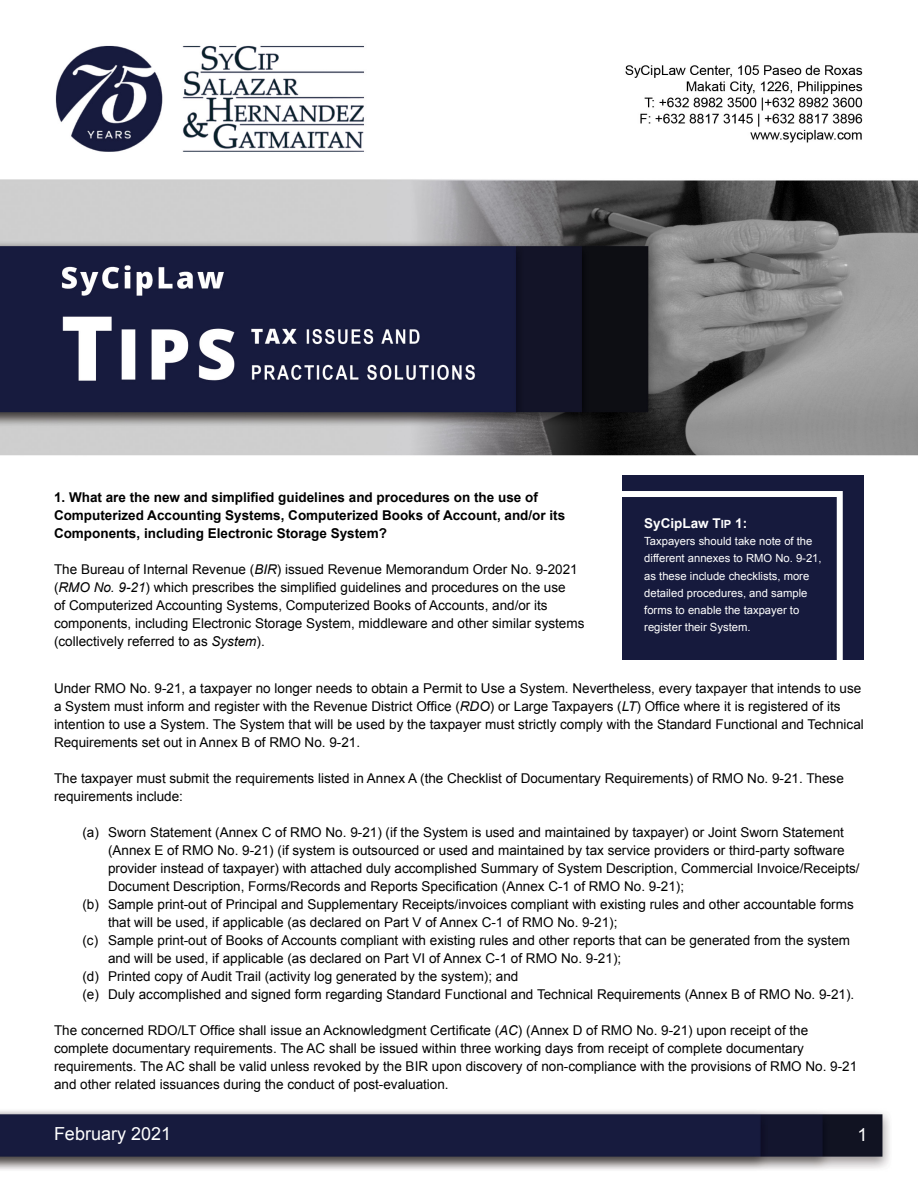
<style>
.page{position:relative;width:918px;height:1188px;background:#fff}
.page>*{position:absolute;margin:0;border:0;box-sizing:border-box;transform-origin:0 0}
.t1{font:18px "Arial";color:#fff}
.t2{font:13.5px/18px "Arial";color:#000}
.t3{font:700 13.5px/18px "Arial";color:#000}
.t4{font:700 13.5px "Arial";color:#fff}
.t5{font:11.25px/17.2px "Arial";color:#fff}
.s1{font-style:italic}
.s2{font-size:11.25px}
</style>
<div class="page">
<img style="left:0;top:45px;width:918px;height:1125px">
<div style="left:622px;top:475px;width:242px;height:185px;background:#161a3d"></div>
<div style="left:601px;top:491px;width:242px;height:178px;border:6px solid #fff"></div>
<p class="t3" style="left:54px;top:488px;width:513px">1. What are the new and simplified guidelines and procedures on the use of<br>Computerized Accounting Systems, Computerized Books of Account, and/or its<br>Components, including Electronic Storage System?</p>
<p class="t2" style="left:54px;top:560px;width:532px">The Bureau of Internal Revenue (<span class="s1">BIR</span>) issued Revenue Memorandum Order No. 9-2021 (<span class="s1">RMO No. 9-21</span>) which prescribes the simplified guidelines and procedures on the use<br>of Computerized Accounting Systems, Computerized Books of Accounts, and/or its components, including Electronic Storage System, middleware and other similar systems (collectively referred to as <span class="s1">System</span>).</p>
<p class="t4" style="left:644px;top:514px;width:104px">SyCipLaw T<span class="s2">IP</span> 1:</p>
<p class="t5" style="left:644px;top:533px;width:179px">Taxpayers should take note of the different annexes to RMO No. 9-21, as these include checklists, more detailed procedures, and sample forms to enable the taxpayer to register their System.</p>
<p class="t2" style="left:54px;top:679px;width:811px">Under RMO No. 9-21, a taxpayer no longer needs to obtain a Permit to Use a System. Nevertheless, every taxpayer that intends to use a System must inform and register with the Revenue District Office (<span class="s1">RDO</span>) or Large Taxpayers (<span class="s1">LT</span>) Office where it is registered of its intention to use a System. The System that will be used by the taxpayer must strictly comply with the Standard Functional and Technical Requirements set out in Annex B of RMO No. 9-21.</p>
<p class="t2" style="left:54px;top:769px;width:791px">The taxpayer must submit the requirements listed in Annex A (the Checklist of Documentary Requirements) of RMO No. 9-21. These requirements include:</p>
<p class="t2" style="left:82px;top:823px;width:763px">(a) Sworn Statement (Annex C of RMO No. 9-21) (if the System is used and maintained by taxpayer) or Joint Sworn Statement</p>
<p class="t2" style="left:108px;top:841px;width:738px">(Annex E of RMO No. 9-21) (if system is outsourced or used and maintained by tax service providers or third-party software</p>
<p class="t2" style="left:108px;top:859px;width:753px">provider instead of taxpayer) with attached duly accomplished Summary of System Description, Commercial Invoice/Receipts/</p>
<p class="t2" style="left:108px;top:877px;width:578px">Document Description, Forms/Records and Reports Specification (Annex C-1 of RMO No. 9-21);</p>
<p class="t2" style="left:82px;top:895px;width:773px">(b) Sample print-out of Principal and Supplementary Receipts/invoices compliant with existing rules and other accountable forms</p>
<p class="t2" style="left:108px;top:913px;width:511px">that will be used, if applicable (as declared on Part V of Annex C-1 of RMO No. 9-21);</p>
<p class="t2" style="left:82px;top:931px;width:769px">(c) Sample print-out of Books of Accounts compliant with existing rules and other reports that can be generated from the system</p>
<p class="t2" style="left:108px;top:949px;width:515px">and will be used, if applicable (as declared on Part VI of Annex C-1 of RMO No. 9-21);</p>
<p class="t2" style="left:82px;top:967px;width:437px">(d) Printed copy of Audit Trail (activity log generated by the system); and</p>
<p class="t2" style="left:82px;top:985px;width:773px">(e) Duly accomplished and signed form regarding Standard Functional and Technical Requirements (Annex B of RMO No. 9-21).</p>
<p class="t2" style="left:54px;top:1021px;width:805px">The concerned RDO/LT Office shall issue an Acknowledgment Certificate (<span class="s1">AC</span>) (Annex D of RMO No. 9-21) upon receipt of the complete documentary requirements. The AC shall be issued within three working days from receipt of complete documentary requirements. The AC shall be valid unless revoked by the BIR upon discovery of non-compliance with the provisions of RMO No. 9-21 and other related issuances during the conduct of post-evaluation.</p>
<h1 class="t1" style="left:54px;top:1122px;width:119px">February 2021</h1>
<h1 class="t1" style="left:858px;top:1123px;width:12px">1</h1>
</div>
